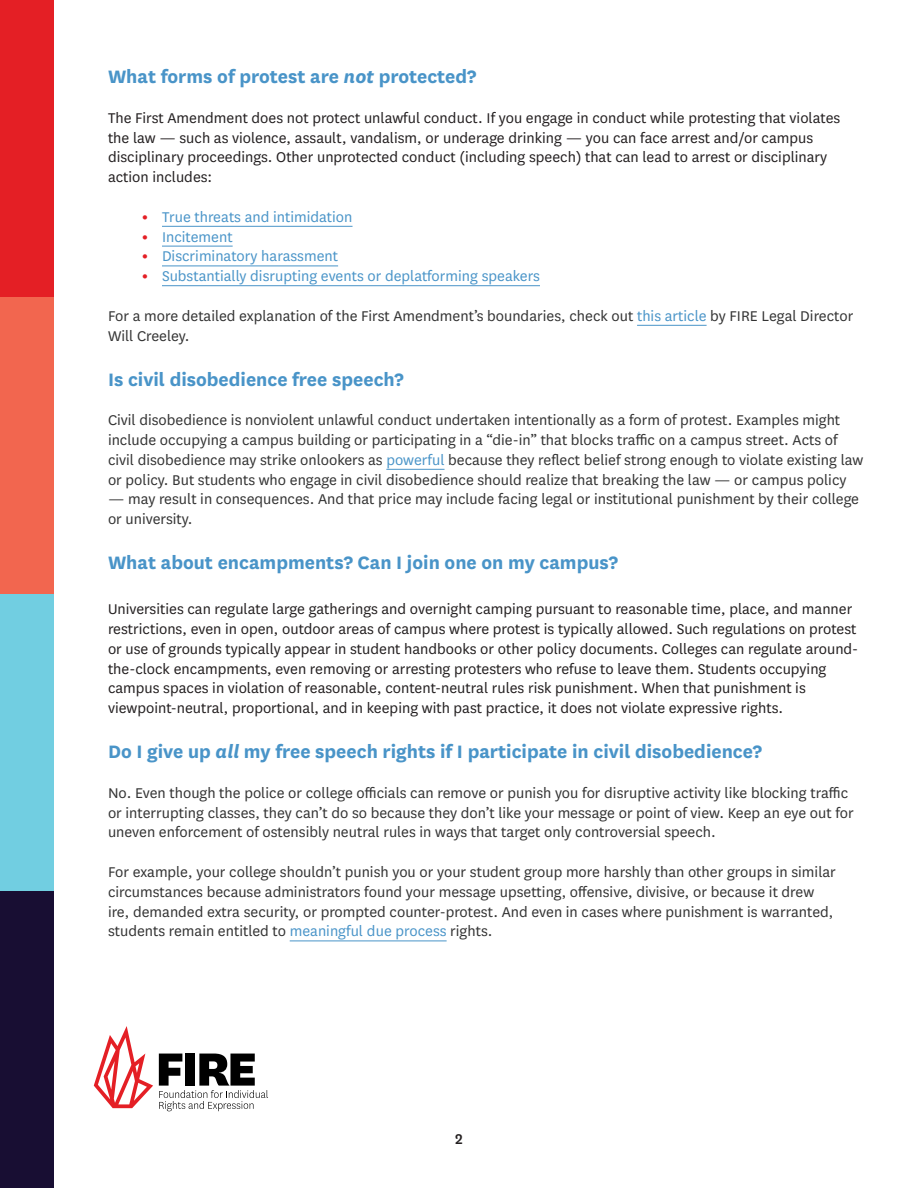
<style>
.page{position:relative;width:918px;height:1188px;background:#fff}
.page>*{position:absolute;margin:0;border:0;box-sizing:border-box;transform-origin:0 0}
.Subheader{font:700 21px "National";color:#4994c8}
.Body{font:16.5px/19.8px "National";color:#333}
.Body-2{font:16.5px/19.8px "National";color:#231f20}
.t1{font:16.5px "National";color:#4994c8}
.t2{font:500 16.5px "National";color:#231f20}
.s1{font-style:italic}
.s2{font-weight:700;font-size:18px;color:#e41f25}
.s3{color:#4994c8}
</style>
<div class="page">
<div style="left:0;top:891px;width:54px;height:297px;background:#180e33"></div>
<div style="left:0;top:0;width:54px;height:297px;background:#e41f25"></div>
<div style="left:0;top:297px;width:54px;height:297px;background:#f2664f"></div>
<div style="left:0;top:594px;width:54px;height:297px;background:#71cee1"></div>
<svg style="left:94px;top:1026px;width:59px;height:82px"></svg>
<svg style="left:159px;top:1054px;width:109px;height:57px"></svg>
<hr style="left:162px;top:226px;width:191px;height:1px;background:#4994c8">
<hr style="left:162px;top:246px;width:71px;height:1px;background:#4994c8">
<hr style="left:162px;top:265px;width:176px;height:1px;background:#4994c8">
<hr style="left:162px;top:285px;width:378px;height:1px;background:#4994c8">
<hr style="left:637px;top:325px;width:70px;height:1px;background:#4994c8">
<hr style="left:386px;top:469px;width:59px;height:1px;background:#4994c8">
<hr style="left:290px;top:940px;width:157px;height:1px;background:#4994c8">
<p class="Subheader" style="left:108px;top:62px;width:370px">What forms of protest are <span class="s1">not</span> protected?</p>
<p class="Body-2" style="left:108px;top:107px;width:734px">The First Amendment does not protect unlawful conduct. If you engage in conduct while protesting that violates the law — such as violence, assault, vandalism, or underage drinking — you can face arrest and/or campus disciplinary proceedings. Other unprotected conduct (including speech) that can lead to arrest or disciplinary action includes:</p>
<p class="t1" style="left:142px;top:206px;width:212px"><span class="s2">•</span> True threats and intimidation</p>
<p class="t1" style="left:142px;top:226px;width:92px"><span class="s2">•</span> Incitement</p>
<p class="t1" style="left:142px;top:246px;width:198px"><span class="s2">•</span> Discriminatory harassment</p>
<p class="t1" style="left:142px;top:265px;width:400px"><span class="s2">•</span> Substantially disrupting events or deplatforming speakers</p>
<p class="Body" style="left:108px;top:305px;width:747px">For a more detailed explanation of the First Amendment’s boundaries, check out <span class="s3">this article</span> by FIRE Legal Director<br>Will Creeley.</p>
<p class="Subheader" style="left:108px;top:364px;width:297px">Is civil disobedience free speech?</p>
<p class="Body" style="left:108px;top:410px;width:757px">Civil disobedience is nonviolent unlawful conduct undertaken intentionally as a form of protest. Examples might include occupying a campus building or participating in a “die-in” that blocks traffic on a campus street. Acts of civil disobedience may strike onlookers as <span class="s3">powerful</span> because they reflect belief strong enough to violate existing law or policy. But students who engage in civil disobedience should realize that breaking the law — or campus policy</p>
<p class="Body" style="left:108px;top:489px;width:753px">— may result in consequences. And that price may include facing legal or institutional punishment by their college or university.</p>
<p class="Subheader" style="left:108px;top:548px;width:512px">What about encampments? Can I join one on my campus?</p>
<p class="Body-2" style="left:108px;top:599px;width:752px">Universities can regulate large gatherings and overnight camping pursuant to reasonable time, place, and manner restrictions, even in open, outdoor areas of campus where protest is typically allowed. Such regulations on protest or use of grounds typically appear in student handbooks or other policy documents. Colleges can regulate around&shy;the-clock encampments, even removing or arresting protesters who refuse to leave them. Students occupying campus spaces in violation of reasonable, content-neutral rules risk punishment. When that punishment is viewpoint-neutral, proportional, and in keeping with past practice, it does not violate expressive rights.</p>
<p class="Subheader" style="left:108px;top:737px;width:656px">Do I give up <span class="s1">all</span> my free speech rights if I participate in civil disobedience?</p>
<p class="Body" style="left:108px;top:782px;width:747px">No. Even though the police or college officials can remove or punish you for disruptive activity like blocking traffic or interrupting classes, they can’t do so because they don’t like your message or point of view. Keep an eye out for uneven enforcement of ostensibly neutral rules in ways that target only controversial speech.</p>
<p class="Body" style="left:108px;top:861px;width:729px">For example, your college shouldn’t punish you or your student group more harshly than other groups in similar circumstances because administrators found your message upsetting, offensive, divisive, or because it drew ire, demanded extra security, or prompted counter-protest. And even in cases where punishment is warranted, students remain entitled to <span class="s3">meaningful due process</span> rights.</p>
<p class="t2" style="left:455px;top:1128px;width:9px">2</p>
</div>
